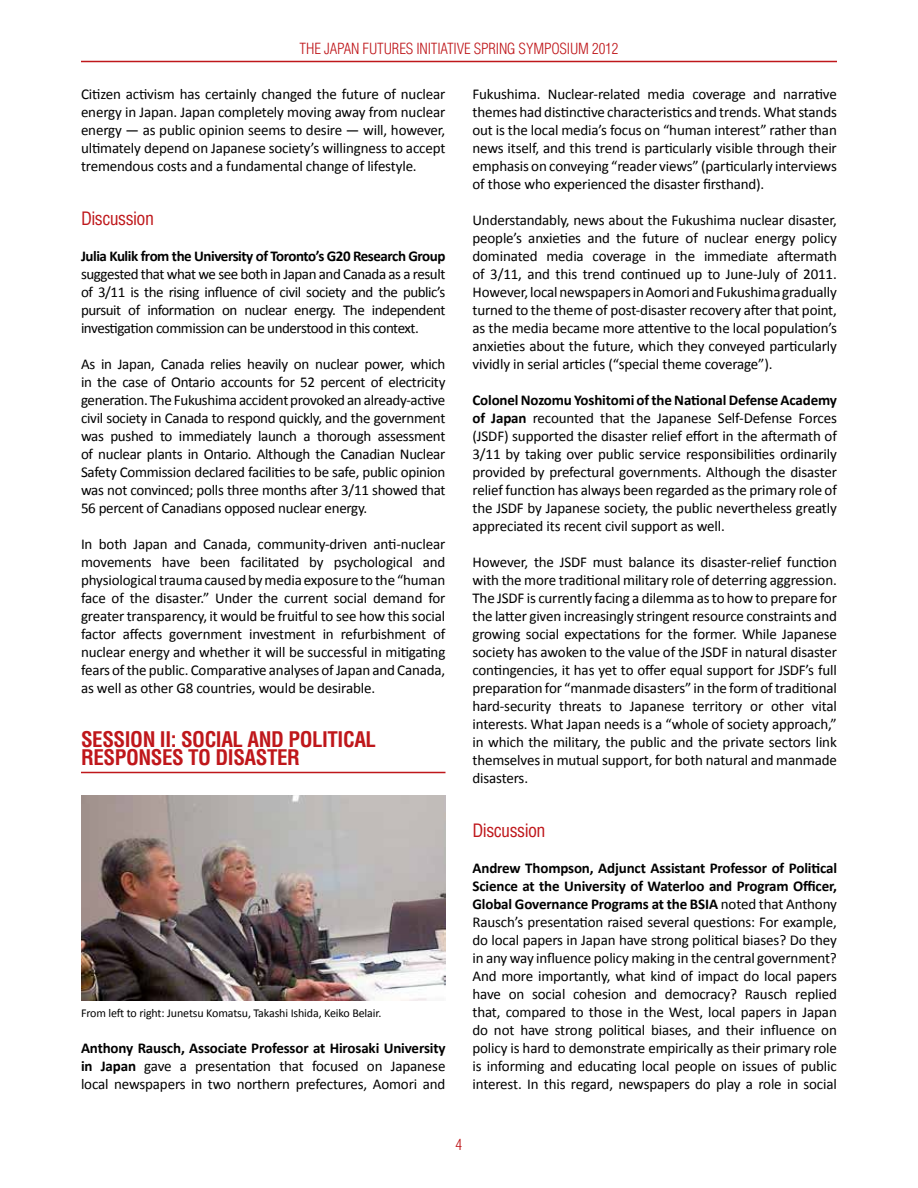
<style>
.page{position:relative;width:918px;height:1188px;background:#fff}
.page>*{position:absolute;margin:0;border:0;box-sizing:border-box;transform-origin:0 0}
.t1{font:700 condensed 21px/18px "Helvetica LT Std";letter-spacing:-.02em;color:#bf171b}
.t2{font:condensed 18px "Helvetica LT Std";letter-spacing:-.03em;color:#bf171b}
.t3{font:15px/18px "Calibri";letter-spacing:-.01em;color:#000;text-align:justify}
.t4{font:700 15px "Calibri";letter-spacing:-.03em;color:#000}
.t5{font:300 condensed 15px "Helvetica LT Std";letter-spacing:-.01em;color:#bf171b}
.t6{font:12px "Calibri";letter-spacing:-.01em;color:#000}
.s1{font-weight:700}
</style>
<div class="page">
<hr style="left:81px;top:61px;width:756px;height:1px;background:#bf171b">
<hr style="left:81px;top:772px;width:365px;height:1px;background:#bf171b">
<img style="left:81px;top:796px;width:365px;height:204px">
<p class="t5" style="left:300px;top:39px;width:320px">THE JAPAN FUTURES INITIATIVE SPRI NG SYMPOSI UM 2012</p>
<p class="t3" style="left:81px;top:85px;width:366px">Citizen activism has certainly changed the future of nuclear energy in Japan. Japan completely moving away from nuclear energy — as public opinion seems to desire — will, however, ultimately depend on Japanese society’s willingness to accept tremendous costs and a fundamental change of lifestyle.</p>
<p class="t2" style="left:81px;top:207px;width:75px">Discussion</p>
<p class="t4" style="left:81px;top:246px;width:366px">Julia Kulik from the University of Toronto’s G20 Research Group</p>
<p class="t3" style="left:81px;top:265px;width:366px">suggested that what we see both in Japan and Canada as a result of 3/11 is the rising influence of civil society and the public’s pursuit of information on nuclear energy. The independent investigation commission can be understood in this context.</p>
<p class="t3" style="left:81px;top:355px;width:366px">As in Japan, Canada relies heavily on nuclear power, which in the case of Ontario accounts for 52 percent of electricity generation. The Fukushima accident provoked an already-active civil society in Canada to respond quickly, and the government was pushed to immediately launch a thorough assessment of nuclear plants in Ontario. Although the Canadian Nuclear Safety Commission declared facilities to be safe, public opinion was not convinced; polls three months after 3/11 showed that 56 percent of Canadians opposed nuclear energy.</p>
<p class="t3" style="left:81px;top:535px;width:366px">In both Japan and Canada, community-driven anti-nuclear movements have been facilitated by psychological and physiological trauma caused by media exposure to the “human face of the disaster.” Under the current social demand for greater transparency, it would be fruitful to see how this social factor affects government investment in refurbishment of nuclear energy and whether it will be successful in mitigating fears of the public. Comparative analyses of Japan and Canada, as well as other G8 countries, would be desirable.</p>
<h1 class="t1" style="left:81px;top:730px;width:297px">SESSION II : SOCIAL AND POLITICAL<br>RESPONSES TO DISASTER</h1>
<p class="t6" style="left:81px;top:1005px;width:302px">From left to right: Junetsu Komatsu, Takashi Ishida, Keiko Belair.</p>
<p class="t3" style="left:81px;top:1039px;width:366px"><span class="s1">Anthony Rausch, Associate Professor at Hirosaki University in Japan</span> gave a presentation that focused on Japanese local newspapers in two northern prefectures, Aomori and</p>
<p class="t3" style="left:472px;top:85px;width:366px">Fukushima. Nuclear-related media coverage and narrative themes had distinctive characteristics and trends. What stands out is the local media’s focus on “human interest” rather than news itself, and this trend is particularly visible through their emphasis on conveying “reader views” (particularly interviews of those who experienced the disaster firsthand).</p>
<p class="t3" style="left:472px;top:211px;width:366px">Understandably, news about the Fukushima nuclear disaster, people’s anxieties and the future of nuclear energy policy dominated media coverage in the immediate aftermath of 3/11, and this trend continued up to June-July of 2011.<br>However, local newspapers in Aomori and Fukushima gradually turned to the theme of post-disaster recovery after that point, as the media became more attentive to the local population’s anxieties about the future, which they conveyed particularly vividly in serial articles (“special theme coverage”).</p>
<p class="t3" style="left:472px;top:391px;width:366px"><span class="s1">Colonel Nozomu Yoshitomi of the National Defense Academy of Japan</span> recounted that the Japanese Self-Defense Forces (JSDF) supported the disaster relief effort in the aftermath of 3/11 by taking over public service responsibilities ordinarily provided by prefectural governments. Although the disaster relief function has always been regarded as the primary role of the JSDF by Japanese society, the public nevertheless greatly appreciated its recent civil support as well.</p>
<p class="t3" style="left:472px;top:553px;width:366px">However, the JSDF must balance its disaster-relief function with the more traditional military role of deterring aggression.<br>The JSDF is currently facing a dilemma as to how to prepare for the latter given increasingly stringent resource constraints and growing social expectations for the former. While Japanese society has awoken to the value of the JSDF in natural disaster contingencies, it has yet to offer equal support for JSDF’s full preparation for “manmade disasters” in the form of traditional hard-security threats to Japanese territory or other vital interests. What Japan needs is a “whole of society approach,” in which the military, the public and the private sectors link themselves in mutual support, for both natural and manmade disasters.</p>
<p class="t2" style="left:472px;top:819px;width:75px">Discussion</p>
<p class="t3" style="left:472px;top:859px;width:366px"><span class="s1">Andrew Thompson, Adjunct Assistant Professor of Political Science at the University of Waterloo and Program Officer, Global Governance Programs at the BSIA</span> noted that Anthony Rausch’s presentation raised several questions: For example, do local papers in Japan have strong political biases? Do they in any way influence policy making in the central government?<br>And more importantly, what kind of impact do local papers have on social cohesion and democracy? Rausch replied that, compared to those in the West, local papers in Japan do not have strong political biases, and their influence on policy is hard to demonstrate empirically as their primary role is informing and educating local people on issues of public interest. In this regard, newspapers do play a role in social</p>
<p class="t5" style="left:456px;top:1135px;width:8px">4</p>
</div>
